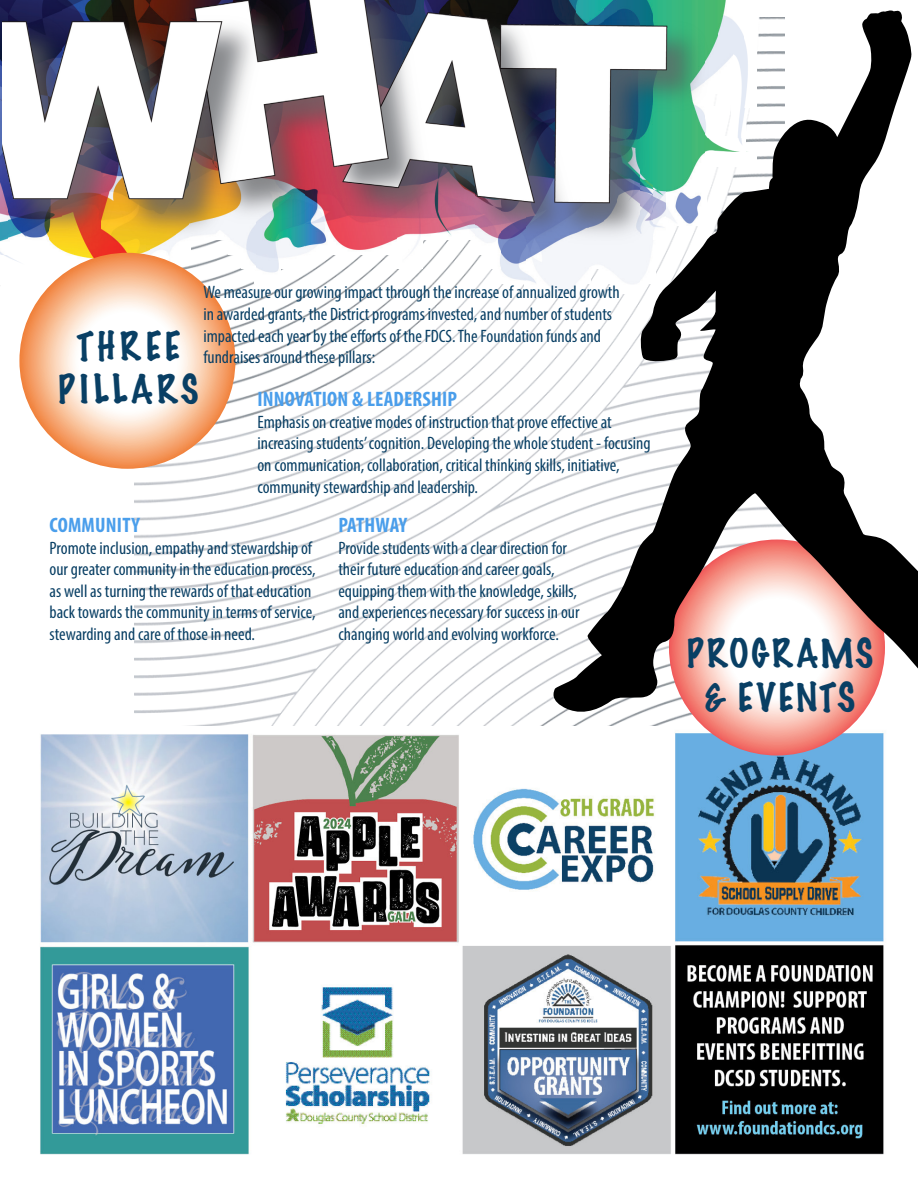
<style>
.page{position:relative;width:918px;height:1188px;background:#fff}
.page>*{position:absolute;margin:0;border:0;box-sizing:border-box;transform-origin:0 0}
.t1{font:100 36px/43.2px "Marker Felt";letter-spacing:.06em;color:#093f64;text-align:center}
.t2{font:100 36px/43.2px "Marker Felt";letter-spacing:.1em;color:#093f64;text-align:center}
.t3{font:700 condensed 21px "Myriad Pro";letter-spacing:.01em;color:#4a9eeb}
.t4{font:700 condensed 21px "Myriad Pro";letter-spacing:-.01em;color:#4a9eeb}
.t5{font:condensed 18px/21.6px "Myriad Pro";color:#093f64}
</style>
<div class="page">
<img style="left:134px;top:249px;width:415px;height:477px">
<img style="left:40px;top:734px;width:844px;height:421px">
<img style="left:525px;top:249px;width:24px;height:44px">
<img style="left:499px;top:249px;width:27px;height:34px">
<img style="left:254px;top:249px;width:27px;height:34px">
<img style="left:486px;top:249px;width:14px;height:20px">
<img style="left:396px;top:249px;width:27px;height:20px">
<img style="left:280px;top:249px;width:27px;height:20px">
<img style="left:241px;top:249px;width:14px;height:20px">
<img style="left:150px;top:249px;width:27px;height:16px">
<img style="left:61px;top:249px;width:39px;height:20px">
<img style="left:1px;top:254px;width:17px;height:8px">
<img style="left:0;top:0;width:3px;height:254px">
<img style="left:713px;top:0;width:6px;height:9px">
<img style="left:719px;top:0;width:7px;height:9px">
<svg style="left:19px;top:253px;width:216px;height:216px"></svg>
<img style="left:2px;top:0;width:711px;height:249px">
<svg style="left:549px;top:9px;width:369px;height:753px"></svg>
<svg style="left:0;top:110px;width:1px;height:145px"></svg>
<p class="t5" style="left:203px;top:281px;width:418px">We measure our growing impact through the increase of annualized growth in awarded grants, the District programs invested, and number of students impacted each year by the efforts of the FDCS. The Foundation funds and fundraises around these pillars:</p>
<p class="t3" style="left:257px;top:386px;width:201px">INNOVATION &amp; LEADERSHIP</p>
<p class="t5" style="left:257px;top:411px;width:395px">Emphasis on creative modes of instruction that prove effective at increasing students’ cognition. Developing the whole student - focusing on communication, collaboration, critical thinking skills, initiative, community stewardship and leadership.</p>
<p class="t4" style="left:338px;top:512px;width:71px">PATHWAY</p>
<p class="t5" style="left:338px;top:537px;width:243px">Provide students with a clear direction for their future education and career goals, equipping them with the knowledge, skills, and experiences necessary for success in our changing world and evolving workforce.</p>
<p class="t2" style="left:58px;top:324px;width:142px">THREE<br>PILLARS</p>
<p class="t3" style="left:50px;top:512px;width:92px">COMMUNITY</p>
<p class="t5" style="left:50px;top:537px;width:268px">Promote inclusion, empathy and stewardship of our greater community in the education process, as well as turning the rewards of that education back towards the community in terms of service, stewarding and care of those in need.</p>
<p class="t1" style="left:687px;top:632px;width:188px">PROGRAMS &amp; EVENTS</p>
</div>
